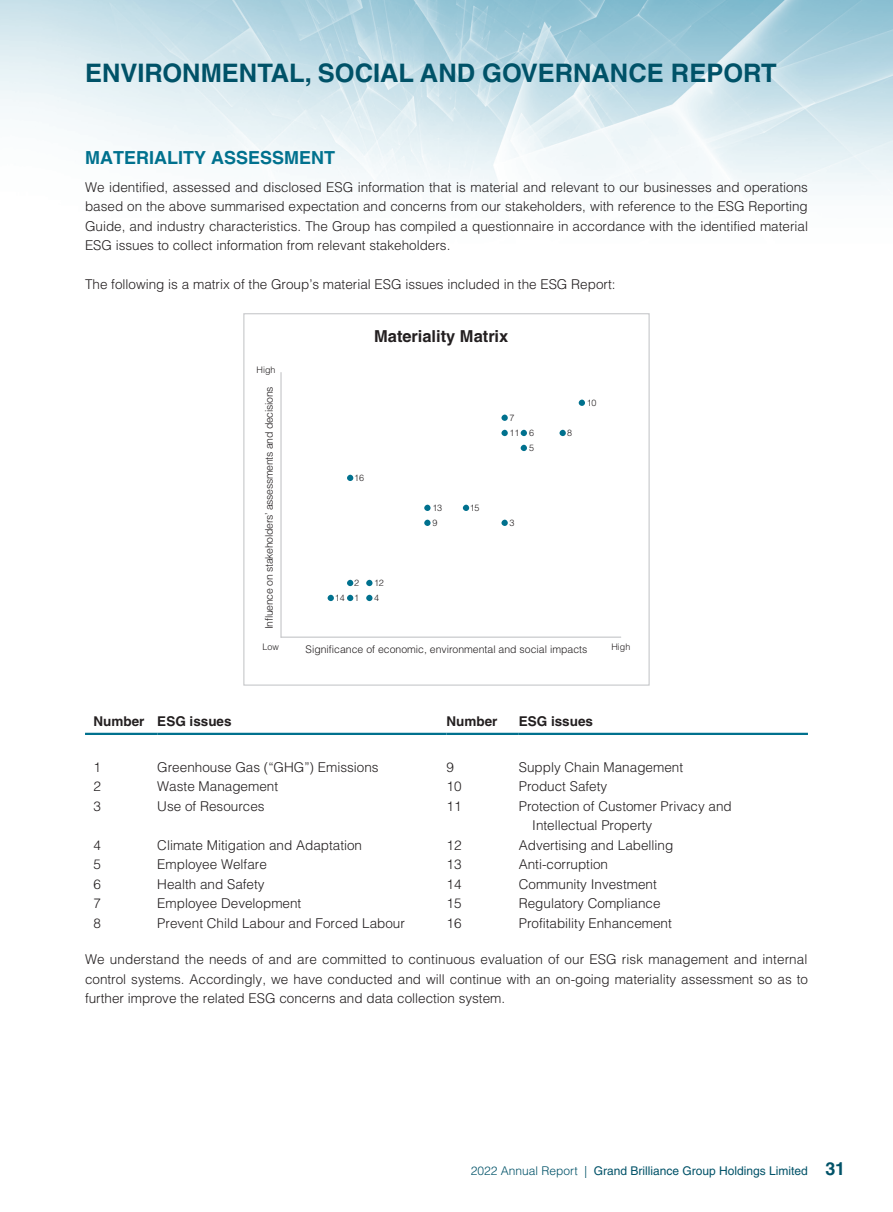
<style>
.page{position:relative;width:893px;height:1212px;background:#fff}
.page>*{position:absolute;margin:0;border:0;box-sizing:border-box;transform-origin:0 0}
.t1{font:700 25.5px "Helvetica LT Std";color:#005268}
._01_H1{font:700 18px "Helvetica LT Std";color:#00718e}
.t2{font:700 18px "Helvetica LT Std";color:#005268}
.t3{font:700 16.5px "Helvetica LT Std";color:#231f20}
._00_txt{font:300 13.5px/19.5px "Helvetica LT Std";color:#231f20;text-align:justify}
._00_txt-2{font:700 13.5px "Helvetica LT Std";color:#231f20}
.t4{font:12px "Helvetica LT Std";color:#005268}
.t5{font:300 10.5px "Helvetica LT Std";color:#231f20}
.t6{font:300 10.5px "Helvetica LT Std";letter-spacing:-.025em;color:#231f20}
.t7{font:300 9px "Helvetica LT Std";color:#231f20}
.s1{font-weight:300}
</style>
<div class="page">
<img style="left:0;top:0;width:893px;height:553px">
<svg style="left:347px;top:595px;width:6px;height:6px"></svg>
<svg style="left:347px;top:580px;width:6px;height:6px"></svg>
<div style="left:501px;top:520px;width:7px;height:6px;background:#00718e;border-radius:50%"></div>
<svg style="left:366px;top:595px;width:6px;height:6px"></svg>
<svg style="left:521px;top:445px;width:6px;height:6px"></svg>
<svg style="left:521px;top:430px;width:6px;height:6px"></svg>
<div style="left:501px;top:414px;width:7px;height:7px;background:#00718e;border-radius:50%"></div>
<div style="left:559px;top:430px;width:7px;height:6px;background:#00718e;border-radius:50%"></div>
<div style="left:424px;top:520px;width:7px;height:6px;background:#00718e;border-radius:50%"></div>
<svg style="left:579px;top:400px;width:6px;height:6px"></svg>
<div style="left:501px;top:430px;width:7px;height:6px;background:#00718e;border-radius:50%"></div>
<svg style="left:366px;top:580px;width:6px;height:6px"></svg>
<div style="left:424px;top:505px;width:7px;height:6px;background:#00718e;border-radius:50%"></div>
<svg style="left:328px;top:595px;width:6px;height:6px"></svg>
<svg style="left:463px;top:505px;width:6px;height:6px"></svg>
<svg style="left:347px;top:475px;width:6px;height:6px"></svg>
<div style="left:243px;top:313px;width:407px;height:373px;border:1px solid #d1d2d4"></div>
<hr style="left:281px;top:637px;width:340px;height:1px;background:#bcbdc0">
<hr style="left:281px;top:372px;width:1px;height:265px;background:#bcbdc0">
<hr style="left:85px;top:733px;width:72px;height:2px;background:#00718e">
<hr style="left:157px;top:733px;width:289px;height:2px;background:#00718e">
<hr style="left:446px;top:733px;width:73px;height:2px;background:#00718e">
<hr style="left:519px;top:733px;width:289px;height:2px;background:#00718e">
<h1 class="t1" style="left:85px;top:58px;width:693px">ENVIRONMENTAL, SOCIAL AND GOVERNANCE REPORT</h1>
<p class="_01_H1" style="left:85px;top:146px;width:252px">MATERIALITY ASSESSMENT</p>
<p class="_00_txt" style="left:85px;top:177px;width:724px">We identified, assessed and disclosed ESG information that is material and relevant to our businesses and operations based on the above summarised expectation and concerns from our stakeholders, with reference to the ESG Reporting Guide, and industry characteristics. The Group has compiled a questionnaire in accordance with the identified material ESG issues to collect information from relevant stakeholders.</p>
<p class="_00_txt" style="left:85px;top:275px;width:532px">The following is a matrix of the Group’s material ESG issues included in the ESG Report:</p>
<p class="t7" style="left:257px;top:364px;width:20px">High</p>
<p class="t6" style="left:263px;top:629px;width:244px;rotate:-90deg">Influence on stakeholders’ assessments and decisions</p>
<p class="t7" style="left:262px;top:641px;width:18px">Low</p>
<p class="t3" style="left:374px;top:327px;width:136px">Materiality Matrix</p>
<p class="t7" style="left:354px;top:472px;width:11px">16</p>
<p class="t7" style="left:432px;top:502px;width:11px">13</p>
<p class="t7" style="left:432px;top:517px;width:7px">9</p>
<p class="t7" style="left:470px;top:502px;width:11px">15</p>
<p class="t7" style="left:510px;top:412px;width:7px">7</p>
<p class="t7" style="left:510px;top:427px;width:11px">11</p>
<p class="t7" style="left:529px;top:427px;width:7px">6</p>
<p class="t7" style="left:567px;top:427px;width:7px">8</p>
<p class="t7" style="left:529px;top:442px;width:7px">5</p>
<p class="t7" style="left:587px;top:397px;width:11px">10</p>
<p class="t7" style="left:510px;top:517px;width:7px">3</p>
<p class="t7" style="left:354px;top:577px;width:7px">2</p>
<p class="t7" style="left:335px;top:592px;width:26px">14 1</p>
<p class="t7" style="left:374px;top:577px;width:11px">12</p>
<p class="t7" style="left:374px;top:592px;width:7px">4</p>
<p class="t5" style="left:306px;top:643px;width:283px">Significance of economic, environmental and social impacts</p>
<p class="t7" style="left:611px;top:641px;width:20px">High</p>
<p class="_00_txt-2" style="left:94px;top:713px;width:53px">Number</p>
<p class="_00_txt-2" style="left:157px;top:713px;width:76px">ESG issues</p>
<p class="_00_txt-2" style="left:446px;top:713px;width:53px">Number</p>
<p class="_00_txt-2" style="left:519px;top:713px;width:76px">ESG issues</p>
<p class="_00_txt" style="left:94px;top:757px;width:9px">1</p>
<p class="_00_txt" style="left:157px;top:757px;width:223px">Greenhouse Gas (“GHG”) Emissions</p>
<p class="_00_txt" style="left:446px;top:757px;width:9px">9</p>
<p class="_00_txt" style="left:519px;top:757px;width:166px">Supply Chain Management</p>
<p class="_00_txt" style="left:94px;top:776px;width:9px">2</p>
<p class="_00_txt" style="left:157px;top:776px;width:122px">Waste Management</p>
<p class="_00_txt" style="left:446px;top:776px;width:17px">10</p>
<p class="_00_txt" style="left:519px;top:776px;width:90px">Product Safety</p>
<p class="_00_txt" style="left:94px;top:796px;width:9px">3</p>
<p class="_00_txt" style="left:157px;top:796px;width:109px">Use of Resources</p>
<p class="_00_txt" style="left:446px;top:796px;width:17px">11</p>
<p class="_00_txt" style="left:519px;top:796px;width:215px">Protection of Customer Privacy and</p>
<p class="_00_txt" style="left:532px;top:815px;width:122px">Intellectual Property</p>
<p class="_00_txt" style="left:94px;top:835px;width:9px">4</p>
<p class="_00_txt" style="left:157px;top:835px;width:206px">Climate Mitigation and Adaptation</p>
<p class="_00_txt" style="left:446px;top:835px;width:17px">12</p>
<p class="_00_txt" style="left:519px;top:835px;width:156px">Advertising and Labelling</p>
<p class="_00_txt" style="left:94px;top:854px;width:9px">5</p>
<p class="_00_txt" style="left:157px;top:854px;width:111px">Employee Welfare</p>
<p class="_00_txt" style="left:446px;top:854px;width:17px">13</p>
<p class="_00_txt" style="left:519px;top:854px;width:91px">Anti-corruption</p>
<p class="_00_txt" style="left:94px;top:874px;width:9px">6</p>
<p class="_00_txt" style="left:157px;top:874px;width:109px">Health and Safety</p>
<p class="_00_txt" style="left:446px;top:874px;width:17px">14</p>
<p class="_00_txt" style="left:519px;top:874px;width:140px">Community Investment</p>
<p class="_00_txt" style="left:94px;top:893px;width:9px">7</p>
<p class="_00_txt" style="left:157px;top:893px;width:146px">Employee Development</p>
<p class="_00_txt" style="left:446px;top:893px;width:17px">15</p>
<p class="_00_txt" style="left:519px;top:893px;width:143px">Regulatory Compliance</p>
<p class="_00_txt" style="left:94px;top:913px;width:9px">8</p>
<p class="_00_txt" style="left:157px;top:913px;width:249px">Prevent Child Labour and Forced Labour</p>
<p class="_00_txt" style="left:446px;top:913px;width:17px">16</p>
<p class="_00_txt" style="left:519px;top:913px;width:155px">Profitability Enhancement</p>
<p class="_00_txt" style="left:85px;top:950px;width:724px">We understand the needs of and are committed to continuous evaluation of our ESG risk management and internal control systems. Accordingly, we have conducted and will continue with an on-going materiality assessment so as to further improve the related ESG concerns and data collection system.</p>
<p class="t4" style="left:471px;top:1163px;width:339px"><span class="s1">2022 Annual Report |</span> Grand Brilliance Group Holdings Limited</p>
<h2 class="t2" style="left:825px;top:1158px;width:21px">31</h2>
</div>
